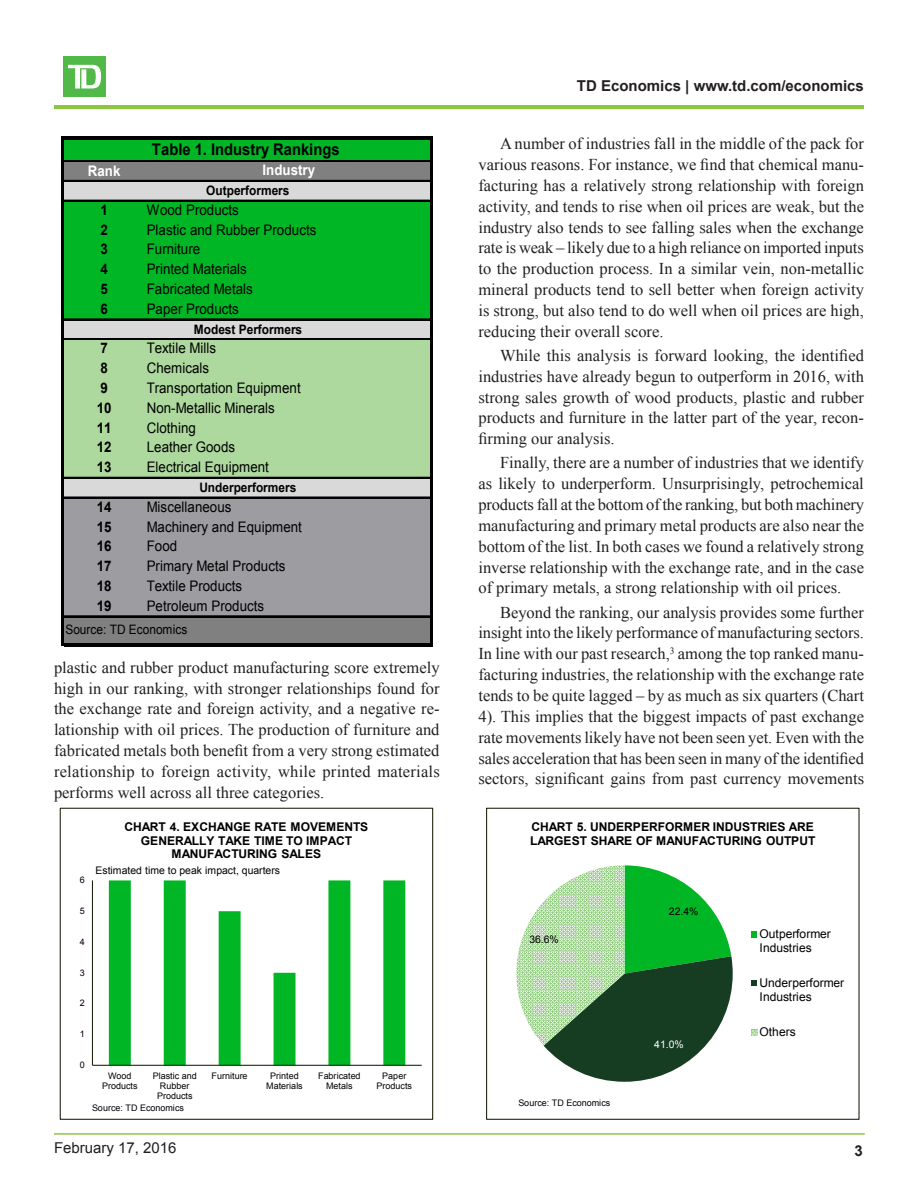
<style>
.page{position:relative;width:918px;height:1188px;background:#fff}
.page>*{position:absolute;margin:0;border:0;box-sizing:border-box;transform-origin:0 0}
.lead_-_para{font:16.5px/20.9px "Times New Roman";color:#231f20;text-align:justify}
.t1{font:700 16.05px "Arial";color:#000;scale:.92 1}
.t2{font:700 15px "Arial";color:#231f20}
.t3{font:15px "Arial";color:#231f20}
.t4{font:14.55px "Arial";letter-spacing:.005em;color:#000;scale:.92 1}
.t5{font:700 14.55px "Arial";letter-spacing:.005em;color:#000;scale:.92 1}
.t6{font:700 14.55px "Arial";color:#fff;scale:.92 1}
.t7{font:700 13.05px "Arial";color:#000;scale:.92 1}
.t8{font:13.05px "Arial";color:#000;scale:.92 1}
.t9{font:700 12px/13.8px "Arial";letter-spacing:-.005em;color:#000;text-align:center}
.t10{font:12px/13.8px "Arial";letter-spacing:-.005em;color:#000}
.t11{font:10.5px "Arial";letter-spacing:-.005em;color:#000}
.t12{font:10.5px "Arial";color:#fff}
.t13{font:9px/10.2px "Arial";letter-spacing:.005em;color:#000;text-align:center}
</style>
<div class="page">
<div style="left:64px;top:57px;width:42px;height:40px;background:#51b948"></div>
<svg style="left:68px;top:65px;width:33px;height:24px"></svg>
<hr style="left:54px;top:1133px;width:811px;height:2px;background:#8cc63f">
<hr style="left:54px;top:108px;width:810px;height:1px;background:#8cc63f">
<hr style="left:54px;top:105px;width:810px;height:3px;background:#8cc63f">
<div style="left:64px;top:139px;width:368px;height:22px;background:#00b624"></div>
<div style="left:64px;top:161px;width:368px;height:20px;background:#808080"></div>
<div style="left:64px;top:181px;width:368px;height:20px;background:#d9d9d9"></div>
<div style="left:64px;top:201px;width:368px;height:119px;background:#00b624"></div>
<div style="left:64px;top:320px;width:368px;height:20px;background:#d9d9d9"></div>
<div style="left:64px;top:339px;width:368px;height:139px;background:#aed99e"></div>
<div style="left:64px;top:478px;width:368px;height:20px;background:#d9d9d9"></div>
<div style="left:64px;top:498px;width:368px;height:119px;background:#9d9da1"></div>
<div style="left:64px;top:617px;width:368px;height:28px;background:#808080"></div>
<hr style="left:62px;top:136px;width:2px;height:510px;background:#000">
<hr style="left:430px;top:139px;width:3px;height:507px;background:#000">
<hr style="left:64px;top:136px;width:369px;height:3px;background:#000">
<hr style="left:64px;top:160px;width:366px;height:2px;background:#000">
<hr style="left:64px;top:180px;width:366px;height:2px;background:#000">
<hr style="left:64px;top:200px;width:366px;height:2px;background:#000">
<hr style="left:64px;top:319px;width:366px;height:1px;background:#000">
<hr style="left:64px;top:338px;width:366px;height:1px;background:#000">
<hr style="left:64px;top:339px;width:366px;height:1px;background:#000">
<hr style="left:64px;top:477px;width:366px;height:2px;background:#000">
<hr style="left:64px;top:497px;width:366px;height:1px;background:#000">
<hr style="left:64px;top:616px;width:366px;height:1px;background:#000">
<hr style="left:64px;top:643px;width:369px;height:3px;background:#000">
<svg style="left:109px;top:880px;width:296px;height:185px"></svg>
<hr style="left:92px;top:880px;width:1px;height:185px;background:#1a230b">
<hr style="left:92px;top:1065px;width:330px;height:1px;background:#1a230b">
<div style="left:60px;top:808px;width:373px;height:312px;border:1px solid #1a230b"></div>
<svg style="left:516px;top:865px;width:217px;height:217px"></svg>
<svg style="left:751px;top:931px;width:6px;height:6px"></svg>
<svg style="left:751px;top:980px;width:6px;height:6px"></svg>
<svg style="left:751px;top:1029px;width:6px;height:6px"></svg>
<div style="left:486px;top:808px;width:373px;height:312px;border:1px solid #1a230b"></div>
<p class="t1" style="left:152px;top:138px;width:206px">Table 1. Industry Rankings</p>
<p class="t6" style="left:88px;top:162px;width:37px">Rank</p>
<p class="t6" style="left:262px;top:160px;width:59px">Industry</p>
<p class="t5" style="left:100px;top:200px;width:10px">1</p>
<p class="t4" style="left:147px;top:200px;width:102px">Wood Products</p>
<p class="t5" style="left:100px;top:220px;width:10px">2</p>
<p class="t4" style="left:147px;top:220px;width:186px">Plastic and Rubber Products</p>
<p class="t5" style="left:100px;top:240px;width:10px">3</p>
<p class="t4" style="left:147px;top:240px;width:60px">Furniture</p>
<p class="t5" style="left:100px;top:259px;width:10px">4</p>
<p class="t4" style="left:147px;top:260px;width:110px">Printed Materials</p>
<p class="t5" style="left:100px;top:279px;width:10px">5</p>
<p class="t4" style="left:147px;top:279px;width:117px">Fabricated Metals</p>
<p class="t5" style="left:100px;top:299px;width:10px">6</p>
<p class="t4" style="left:147px;top:299px;width:102px">Paper Products</p>
<p class="t5" style="left:100px;top:339px;width:10px">7</p>
<p class="t4" style="left:147px;top:339px;width:77px">Textile Mills</p>
<p class="t5" style="left:100px;top:358px;width:10px">8</p>
<p class="t4" style="left:147px;top:359px;width:69px">Chemicals</p>
<p class="t5" style="left:100px;top:378px;width:10px">9</p>
<p class="t4" style="left:147px;top:378px;width:169px">Transportation Equipment</p>
<p class="t5" style="left:97px;top:398px;width:18px">10</p>
<p class="t4" style="left:147px;top:398px;width:141px">Non-Metallic Minerals</p>
<p class="t5" style="left:97px;top:418px;width:18px">11</p>
<p class="t4" style="left:147px;top:418px;width:55px">Clothing</p>
<p class="t5" style="left:97px;top:437px;width:18px">12</p>
<p class="t4" style="left:147px;top:438px;width:98px">Leather Goods</p>
<p class="t5" style="left:97px;top:457px;width:18px">13</p>
<p class="t4" style="left:147px;top:457px;width:134px">Electrical Equipment</p>
<p class="t5" style="left:97px;top:497px;width:18px">14</p>
<p class="t4" style="left:147px;top:497px;width:94px">Miscellaneous</p>
<p class="t5" style="left:97px;top:517px;width:18px">15</p>
<p class="t4" style="left:147px;top:517px;width:170px">Machinery and Equipment</p>
<p class="t5" style="left:97px;top:536px;width:18px">16</p>
<p class="t4" style="left:147px;top:537px;width:35px">Food</p>
<p class="t5" style="left:97px;top:556px;width:18px">17</p>
<p class="t4" style="left:147px;top:556px;width:152px">Primary Metal Products</p>
<p class="t5" style="left:97px;top:576px;width:18px">18</p>
<p class="t4" style="left:147px;top:576px;width:105px">Textile Products</p>
<p class="t5" style="left:97px;top:596px;width:18px">19</p>
<p class="t4" style="left:147px;top:596px;width:129px">Petroleum Products</p>
<p class="t7" style="left:206px;top:182px;width:92px">Outperformers</p>
<p class="t7" style="left:194px;top:320px;width:119px">Modest Performers</p>
<p class="t7" style="left:199px;top:479px;width:107px">Underperformers</p>
<p class="t8" style="left:65px;top:621px;width:134px">Source: TD Economics</p>
<p class="lead_-_para" style="left:54px;top:656px;width:387px">plastic and rubber product manufacturing score extremely high in our ranking, with stronger relationships found for the exchange rate and foreign activity, and a negative re&shy;lationship with oil prices. The production of furniture and fabricated metals both benefit from a very strong estimated relationship to foreign activity, while printed materials performs well across all three categories.</p>
<p class="t13" style="left:80px;top:875px;width:7px">6</p>
<p class="t9" style="left:125px;top:820px;width:245px">CHART 4. EXCHANGE RATE MOVEMENTS<br>GENERALLY TAKE TIME TO IMPACT<br>MANUFACTURING SALES</p>
<p class="t11" style="left:95px;top:864px;width:186px">Estimated time to peak impact, quarters</p>
<p class="t13" style="left:80px;top:906px;width:7px">5</p>
<p class="t13" style="left:80px;top:937px;width:7px">4</p>
<p class="t13" style="left:80px;top:967px;width:7px">3</p>
<p class="t13" style="left:80px;top:998px;width:7px">2</p>
<p class="t13" style="left:80px;top:1029px;width:7px">1</p>
<p class="t13" style="left:80px;top:1060px;width:7px">0</p>
<p class="t13" style="left:102px;top:1071px;width:37px">Wood<br>Products</p>
<p class="t13" style="left:153px;top:1071px;width:46px">Plastic and<br>Rubber<br>Products</p>
<p class="t13" style="left:212px;top:1071px;width:37px">Furniture</p>
<p class="t13" style="left:266px;top:1071px;width:38px">Printed<br>Materials</p>
<p class="t13" style="left:318px;top:1071px;width:44px">Fabricated<br>Metals</p>
<p class="t13" style="left:377px;top:1071px;width:37px">Paper<br>Products</p>
<p class="t13" style="left:92px;top:1103px;width:93px">Source: TD Economics</p>
<p class="t2" style="left:577px;top:76px;width:289px">TD Economics | www.td.com/economics</p>
<p class="lead_-_para" style="left:478px;top:133px;width:387px;text-indent:22px">A number of industries fall in the middle of the pack for various reasons. For instance, we find that chemical manu&shy;facturing has a relatively strong relationship with foreign activity, and tends to rise when oil prices are weak, but the industry also tends to see falling sales when the exchange rate is weak – likely due to a high reliance on imported inputs to the production process. In a similar vein, non-metallic mineral products tend to sell better when foreign activity is strong, but also tend to do well when oil prices are high, reducing their overall score.</p>
<p class="lead_-_para" style="left:478px;top:345px;width:387px;text-indent:22px">While this analysis is forward looking, the identified industries have already begun to outperform in 2016, with strong sales growth of wood products, plastic and rubber products and furniture in the latter part of the year, recon&shy;firming our analysis.</p>
<p class="lead_-_para" style="left:478px;top:452px;width:387px;text-indent:22px">Finally, there are a number of industries that we identify as likely to underperform. Unsurprisingly, petrochemical products fall at the bottom of the ranking, but both machinery manufacturing and primary metal products are also near the bottom of the list. In both cases we found a relatively strong inverse relationship with the exchange rate, and in the case of primary metals, a strong relationship with oil prices.</p>
<p class="lead_-_para" style="left:478px;top:601px;width:387px;text-indent:22px">Beyond the ranking, our analysis provides some further insight into the likely performance of manufacturing sectors.<br>In line with our past research,<sup>3</sup> among the top ranked manu&shy;facturing industries, the relationship with the exchange rate tends to be quite lagged – by as much as six quarters (Chart 4). This implies that the biggest impacts of past exchange rate movements likely have not been seen yet. Even with the sales acceleration that has been seen in many of the identified sectors, significant gains from past currency movements</p>
<p class="t9" style="left:530px;top:820px;width:287px;text-align:left">CHART 5. UNDERPERFORMER INDUSTRIES ARE<br>LARGEST SHARE OF MANUFACTURING OUTPUT</p>
<p class="t11" style="left:529px;top:932px;width:31px">36.6%</p>
<p class="t13" style="left:518px;top:1098px;width:93px">Source: TD Economics</p>
<p class="t11" style="left:669px;top:904px;width:31px">22.4%</p>
<p class="t12" style="left:654px;top:1037px;width:31px">41.0%</p>
<p class="t10" style="left:760px;top:927px;width:73px">Outperformer<br>Industries</p>
<p class="t10" style="left:760px;top:976px;width:86px">Underperformer<br>Industries</p>
<p class="t10" style="left:760px;top:1025px;width:38px">Others</p>
<p class="t3" style="left:54px;top:1138px;width:124px">February 17, 2016</p>
<p class="t2" style="left:855px;top:1141px;width:10px">3</p>
</div>
